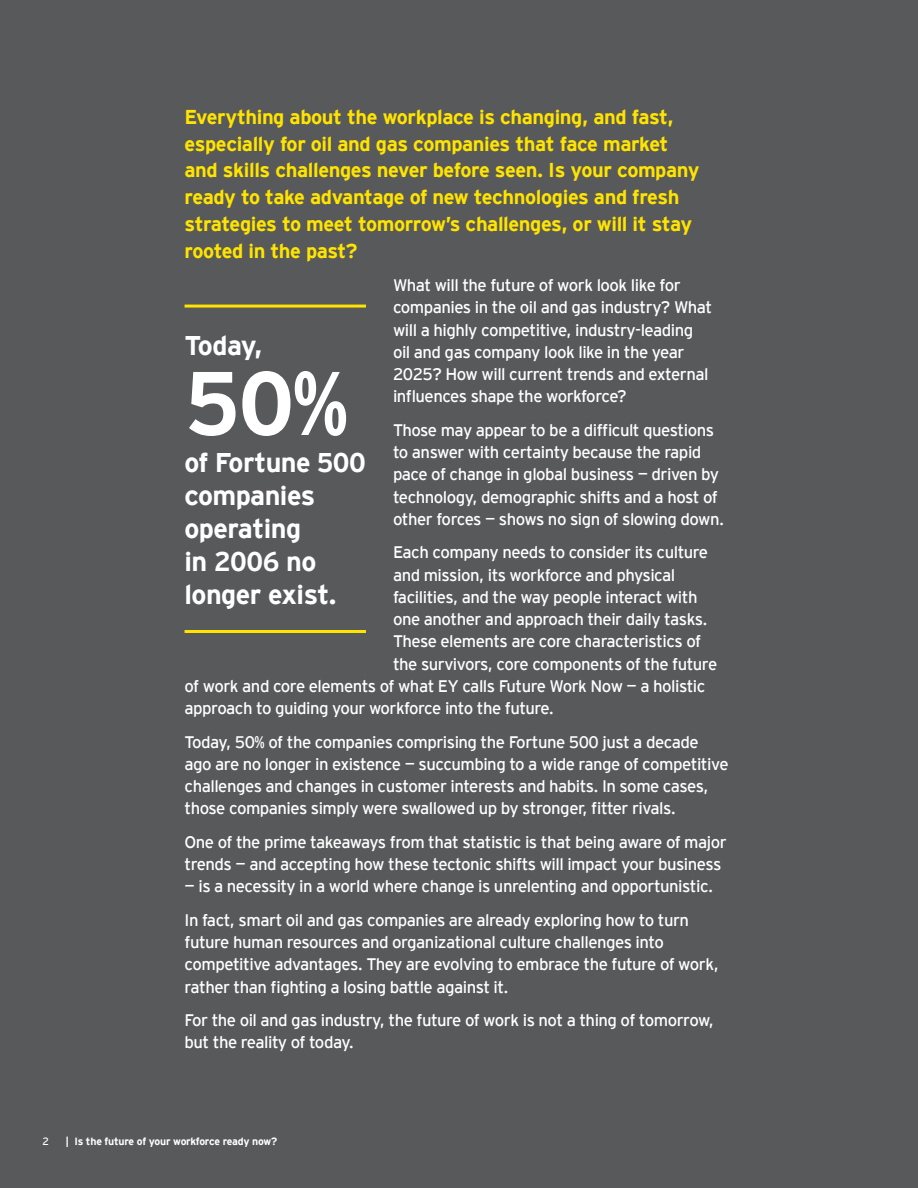
<style>
.page{position:relative;width:918px;height:1188px;background:#58595b}
.page>*{position:absolute;margin:0;border:0;box-sizing:border-box;transform-origin:0 0}
.t1{font:700 90px "EY Interstate";color:#fff}
.t2{font:700 27px/33px "EY Interstate";letter-spacing:-.02em;color:#fff}
.t3{font:700 20.1px/26.7px "EY Interstate";letter-spacing:-.02em;color:#ffe400}
.t4{font:16.65px/22.2px "EY Interstate";letter-spacing:-.03em;color:#fff}
.t5{font:700 10.5px "EY Interstate";letter-spacing:-.02em;color:#fff}
.t6{font:10.5px "EY Interstate";color:#fff}
</style>
<div class="page">
<hr style="left:185px;top:305px;width:181px;height:3px;background:#ffe400">
<hr style="left:185px;top:630px;width:181px;height:3px;background:#ffe400">
<p class="t3" style="left:185px;top:102px;width:516px">Everything about the workplace is changing, and fast, especially for oil and gas companies that face market and skills challenges never before seen. Is your company ready to take advantage of new technologies and fresh strategies to meet tomorrow’s challenges, or will it stay rooted in the past?</p>
<p class="t4" style="left:393px;top:273px;width:321px">What will the future of work look like for companies in the oil and gas industry? What will a highly competitive, industry-leading oil and gas company look like in the year 2025? How will current trends and external influences shape the workforce?</p>
<p class="t4" style="left:393px;top:418px;width:333px">Those may appear to be a difficult questions to answer with certainty because the rapid pace of change in global business — driven by technology, demographic shifts and a host of other forces — shows no sign of slowing down.</p>
<p class="t4" style="left:393px;top:540px;width:317px">Each company needs to consider its culture</p>
<p class="t4" style="left:393px;top:563px;width:284px">and mission, its workforce and physical</p>
<p class="t4" style="left:393px;top:585px;width:306px">facilities, and the way people interact with</p>
<p class="t4" style="left:393px;top:607px;width:316px">one another and approach their daily tasks.</p>
<p class="t4" style="left:393px;top:629px;width:310px">These elements are core characteristics of</p>
<p class="t4" style="left:393px;top:652px;width:326px">the survivors, core components of the future</p>
<p class="t4" style="left:185px;top:674px;width:523px">of work and core elements of what EY calls Future Work Now — a holistic</p>
<p class="t4" style="left:185px;top:696px;width:371px">approach to guiding your workforce into the future.</p>
<p class="t4" style="left:185px;top:730px;width:546px">Today, 50% of the companies comprising the Fortune 500 just a decade ago are no longer in existence — succumbing to a wide range of competitive challenges and changes in customer interests and habits. In some cases, those companies simply were swallowed up by stronger, fitter rivals.</p>
<p class="t4" style="left:185px;top:830px;width:544px">One of the prime takeaways from that statistic is that being aware of major trends — and accepting how these tectonic shifts will impact your business</p>
<p class="t4" style="left:185px;top:869px;width:530px;line-height:33.5px">— is a necessity in a world where change is unrelenting and opportunistic.<br>In fact, smart oil and gas companies are already exploring how to turn</p>
<p class="t4" style="left:185px;top:930px;width:536px">future human resources and organizational culture challenges into competitive advantages. They are evolving to embrace the future of work, rather than fighting a losing battle against it.</p>
<p class="t4" style="left:185px;top:1008px;width:531px">For the oil and gas industry, the future of work is not a thing of tomorrow, but the reality of today.</p>
<h2 class="t2" style="left:185px;top:327px;width:79px">Today,</h2>
<h1 class="t1" style="left:185px;top:338px;width:165px">50%</h1>
<h2 class="t2" style="left:185px;top:444px;width:183px">of Fortune 500 companies operating<br>in 2006 no longer exist.</h2>
<p class="t6" style="left:43px;top:1133px;width:8px">2</p>
<p class="t5" style="left:66px;top:1133px;width:213px">| Is the future of your workforce ready now?</p>
</div>
